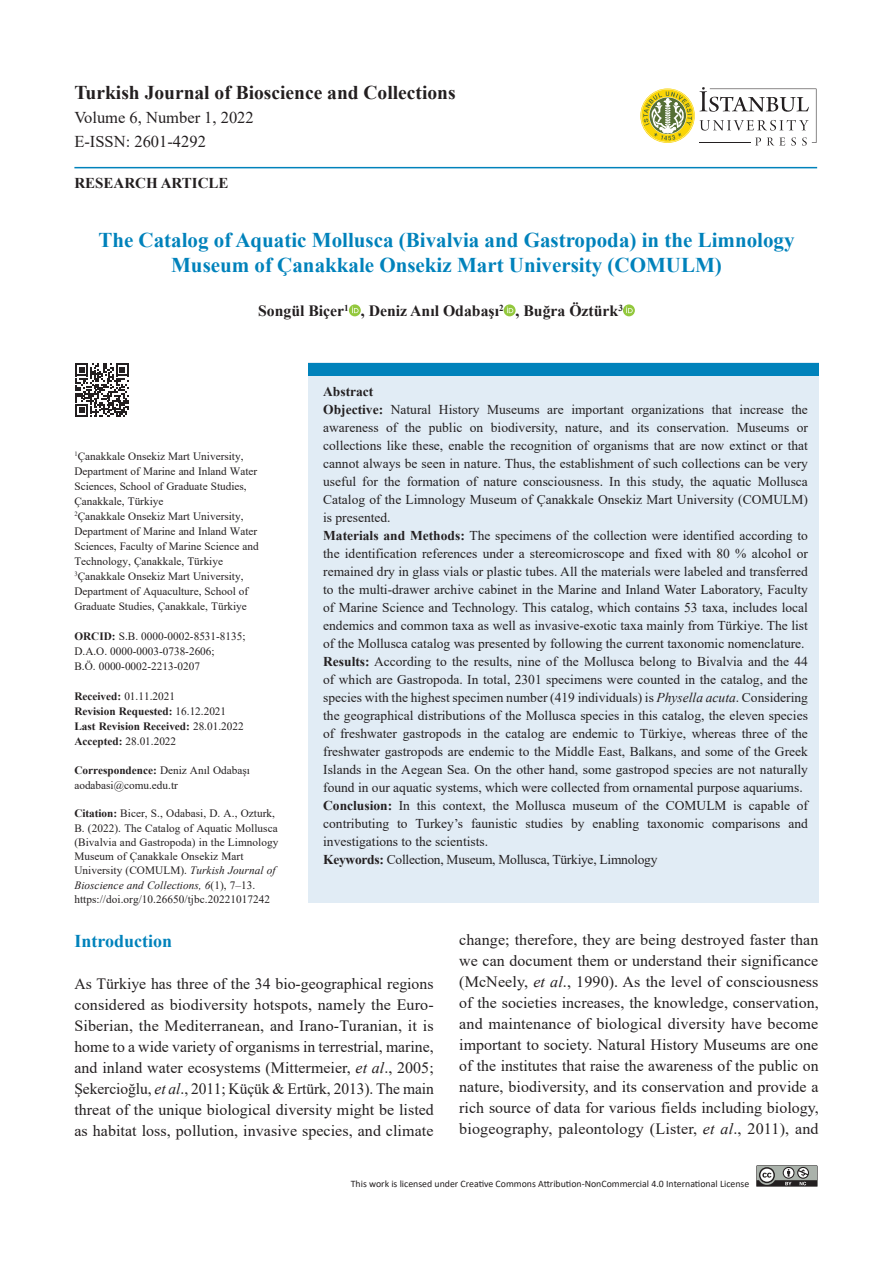
<style>
.page{position:relative;width:893px;height:1263px;background:#fff}
.page>*{position:absolute;margin:0;border:0;box-sizing:border-box;transform-origin:0 0}
.AnaBaslik{font:700 21px/25.2px "Times New Roman";color:#0082bb;text-align:center}
.t1{font:700 19.5px "Times New Roman";color:#231f20}
.MetinAnaBaslik{font:700 18px "Times New Roman";color:#0082bb}
.t2{font:16.5px "Times New Roman";color:#231f20}
.AnaMetin{font:15.75px/21px "Times New Roman";letter-spacing:.005em;color:#231f20;text-align:justify}
.Yazarlar{font:700 15.75px "Times New Roman";color:#231f20}
.t3{font:700 15px "Times New Roman";color:#231f20}
.t4{font:13.5px/18px "Times New Roman";color:#231f20;text-align:justify}
.t5{font:13.5px "Times New Roman";letter-spacing:-.02em;color:#231f20}
.t6{font:700 13.5px "Times New Roman";color:#231f20}
.t7{font:11.25px/15px "Times New Roman";color:#231f20}
.t8{font:700 11.25px "Times New Roman";color:#231f20}
.t9{font:9.9px "Calibri";color:#231f20}
.s1{font-weight:700}
.s2{font-weight:400}
.s3{font-style:italic}
</style>
<div class="page">
<svg style="left:640px;top:87px;width:176px;height:59px"></svg>
<svg style="left:349px;top:304px;width:12px;height:12px"></svg>
<svg style="left:352px;top:307px;width:7px;height:6px"></svg>
<svg style="left:504px;top:304px;width:12px;height:12px"></svg>
<svg style="left:507px;top:307px;width:6px;height:6px"></svg>
<svg style="left:623px;top:304px;width:12px;height:12px"></svg>
<svg style="left:626px;top:307px;width:7px;height:6px"></svg>
<div style="left:308px;top:363px;width:511px;height:540px;background:#e1ecf5"></div>
<div style="left:308px;top:363px;width:511px;height:12px;background:#0082bb"></div>
<hr style="left:74px;top:167px;width:743px;height:1px;background:#0082bb">
<svg style="left:75px;top:363px;width:54px;height:54px"></svg>
<svg style="left:756px;top:1165px;width:61px;height:21px"></svg>
<p class="t1" style="left:74px;top:79px;width:383px">Turkish Journal of Bioscience and Collections</p>
<p class="t2" style="left:74px;top:106px;width:181px">Volume 6, Number 1, 2022</p>
<p class="t2" style="left:74px;top:130px;width:133px">E-ISSN: 2601-4292</p>
<p class="t3" style="left:74px;top:172px;width:156px">RESEARCH ARTICLE</p>
<p class="AnaBaslik" style="left:98px;top:227px;width:698px">The Catalog of Aquatic Mollusca (Bivalvia and Gastropoda) in the Limnology<br>Museum of Çanakkale Onsekiz Mart University (COMULM)</p>
<p class="Yazarlar" style="left:258px;top:300px;width:366px">Songül Biçer<sup>1</sup> , Deniz Anıl Odabaşı<sup>2</sup> , Buğra Öztürk<sup>3</sup></p>
<p class="t7" style="left:74px;top:448px;width:184px"><sup>1</sup>Çanakkale Onsekiz Mart University, Department of Marine and Inland Water Sciences, School of Graduate Studies, Çanakkale, Türkiye</p>
<p class="t7" style="left:74px;top:508px;width:186px"><sup>2</sup>Çanakkale Onsekiz Mart University, Department of Marine and Inland Water Sciences, Faculty of Marine Science and Technology, Çanakkale, Türkiye</p>
<p class="t7" style="left:74px;top:568px;width:175px"><sup>3</sup>Çanakkale Onsekiz Mart University,<br>Department of Aquaculture, School of<br>Graduate Studies, Çanakkale, Türkiye</p>
<p class="t7" style="left:74px;top:628px;width:173px"><span class="s1">ORCID:</span> S.B. 0000-0002-8531-8135;</p>
<p class="t7" style="left:74px;top:643px;width:142px">D.A.O. 0000-0003-0738-2606;</p>
<p class="t7" style="left:74px;top:658px;width:127px">B.Ö. 0000-0002-2213-0207</p>
<p class="t7" style="left:74px;top:688px;width:102px"><span class="s1">Received:</span> 01.11.2021</p>
<p class="t8" style="left:74px;top:703px;width:153px">Revision Requested: <span class="s2">16.12.2021</span></p>
<p class="t8" style="left:74px;top:718px;width:171px">Last Revision Received: <span class="s2">28.01.2022</span></p>
<p class="t7" style="left:74px;top:733px;width:103px"><span class="s1">Accepted:</span> 28.01.2022</p>
<p class="t7" style="left:74px;top:762px;width:177px"><span class="s1">Correspondence:</span> Deniz Anıl Odabaşı aodabasi@comu.edu.tr</p>
<p class="t7" style="left:74px;top:806px;width:206px;line-height:14.2px"><span class="s1">Citation:</span> Bicer, S., Odabasi, D. A., Ozturk, B. (2022). The Catalog of Aquatic Mollusca (Bivalvia and Gastropoda) in the Limnology Museum of Çanakkale Onsekiz Mart University (COMULM). <span class="s3">Turkish Journal of Bioscience and Collections, 6</span>(1), 7–13. https://doi.org/10.26650/tjbc.20221017242</p>
<p class="t6" style="left:323px;top:382px;width:52px">Abstract</p>
<p class="t4" style="left:323px;top:400px;width:486px"><span class="s1">Objective:</span> Natural History Museums are important organizations that increase the awareness of the public on biodiversity, nature, and its conservation. Museums or collections like these, enable the recognition of organisms that are now extinct or that cannot always be seen in nature. Thus, the establishment of such collections can be very useful for the formation of nature consciousness. In this study, the aquatic Mollusca Catalog of the Limnology Museum of Çanakkale Onsekiz Mart University (COMULM) is presented.</p>
<p class="t4" style="left:323px;top:526px;width:486px"><span class="s1">Materials and Methods:</span> The specimens of the collection were identified according to the identification references under a stereomicroscope and fixed with 80 % alcohol or remained dry in glass vials or plastic tubes. All the materials were labeled and transferred to the multi-drawer archive cabinet in the Marine and Inland Water Laboratory, Faculty of Marine Science and Technology. This catalog, which contains 53 taxa, includes local endemics and common taxa as well as invasive-exotic taxa mainly from Türkiye. The list of the Mollusca catalog was presented by following the current taxonomic nomenclature.</p>
<p class="t4" style="left:323px;top:652px;width:486px"><span class="s1">Results:</span> According to the results, nine of the Mollusca belong to Bivalvia and the 44 of which are Gastropoda. In total, 2301 specimens were counted in the catalog, and the species with the highest specimen number (419 individuals) is <span class="s3">Physella acuta</span>. Considering the geographical distributions of the Mollusca species in this catalog, the eleven species of freshwater gastropods in the catalog are endemic to Türkiye, whereas three of the freshwater gastropods are endemic to the Middle East, Balkans, and some of the Greek Islands in the Aegean Sea. On the other hand, some gastropod species are not naturally found in our aquatic systems, which were collected from ornamental purpose aquariums.</p>
<p class="t4" style="left:323px;top:796px;width:486px"><span class="s1">Conclusion:</span> In this context, the Mollusca museum of the COMULM is capable of contributing to Turkey’s faunistic studies by enabling taxonomic comparisons and investigations to the scientists.</p>
<p class="t5" style="left:323px;top:850px;width:336px"><span class="s1">Keywords:</span> Collection, Museum, Mollusca, Türkiye, Limnology</p>
<p class="MetinAnaBaslik" style="left:74px;top:928px;width:99px">Introduction</p>
<p class="AnaMetin" style="left:74px;top:972px;width:361px">As Türkiye has three of the 34 bio-geographical regions considered as biodiversity hotspots, namely the Euro-Siberian, the Mediterranean, and Irano-Turanian, it is home to a wide variety of organisms in terrestrial, marine, and inland water ecosystems (Mittermeier, <span class="s3">et al</span>., 2005; Şekercioğlu, <span class="s3">et al</span>., 2011; Küçük &amp; Ertürk, 2013). The main threat of the unique biological diversity might be listed as habitat loss, pollution, invasive species, and climate</p>
<p class="AnaMetin" style="left:459px;top:929px;width:361px">change; therefore, they are being destroyed faster than we can document them or understand their significance (McNeely, <span class="s3">et al</span>., 1990). As the level of consciousness of the societies increases, the knowledge, conservation, and maintenance of biological diversity have become important to society. Natural History Museums are one of the institutes that raise the awareness of the public on nature, biodiversity, and its conservation and provide a rich source of data for various fields including biology, biogeography, paleontology (Lister, <span class="s3">et al</span>., 2011), and</p>
<p class="t9" style="left:351px;top:1176px;width:400px">This work is licensed under Creative Commons Attribution-NonCommercial 4.0 International License</p>
</div>
